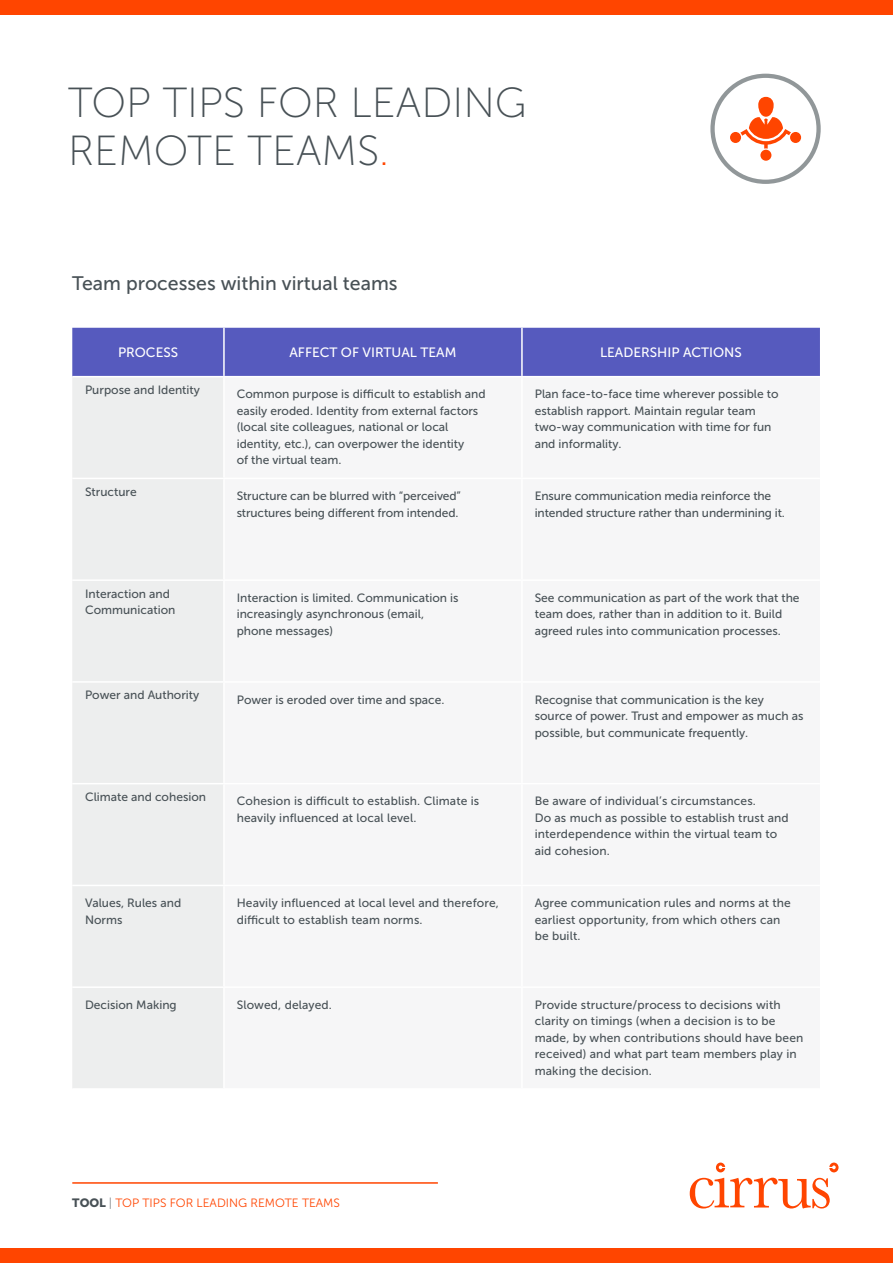
<style>
.page{position:relative;width:893px;height:1263px;background:#fff}
.page>*{position:absolute;margin:0;border:0;box-sizing:border-box;transform-origin:0 0}
.t1{font:42px/48px "Museo Sans 100";color:#485156}
.t2{font:19.5px "Museo Sans 500";color:#485156}
.t3{font:13.5px "Museo Sans 500";color:#fff}
.t4{font:12px/16.5px "Museo Sans 500";color:#485156}
.t5{font:12px "Museo Sans 300";color:#ff4500}
.s1{color:#ff4500}
.s2{font-family:"Museo Sans 900";color:#485156}
.s3{color:#7f8588}
</style>
<div class="page">
<hr style="left:72px;top:1182px;width:366px;height:2px;background:#ff4500">
<svg style="left:716px;top:1162px;width:9px;height:10px"></svg>
<svg style="left:829px;top:1162px;width:9px;height:10px"></svg>
<svg style="left:690px;top:1178px;width:140px;height:30px"></svg>
<div style="left:710px;top:74px;width:111px;height:110px;border:4px solid #919799;border-radius:50%"></div>
<div style="left:0;top:0;width:893px;height:15px;background:#ff4500"></div>
<div style="left:0;top:1248px;width:893px;height:15px;background:#ff4500"></div>
<div style="left:72px;top:328px;width:748px;height:48px;background:#565abe"></div>
<div style="left:72px;top:377px;width:151px;height:711px;background:#edeeee"></div>
<hr style="left:72px;top:478px;width:152px;height:1px;background:#fff">
<hr style="left:72px;top:579px;width:152px;height:2px;background:#fff">
<hr style="left:72px;top:681px;width:152px;height:2px;background:#fff">
<hr style="left:72px;top:783px;width:152px;height:1px;background:#fff">
<hr style="left:72px;top:885px;width:152px;height:1px;background:#fff">
<hr style="left:72px;top:986px;width:152px;height:2px;background:#fff">
<hr style="left:223px;top:328px;width:2px;height:48px;background:#fff">
<hr style="left:521px;top:328px;width:2px;height:48px;background:#fff">
<svg style="left:730px;top:97px;width:71px;height:64px"></svg>
<p class="t1" style="left:68px;top:79px;width:460px">TOP TIPS FOR LEADING<br>REMOTE TEAMS<span class="s1">.</span></p>
<p class="t2" style="left:72px;top:272px;width:327px">Team processes within virtual teams</p>
<p class="t3" style="left:118px;top:345px;width:62px">PROCESS</p>
<p class="t3" style="left:289px;top:345px;width:168px">AFFECT OF VIRTUAL TEAM</p>
<p class="t3" style="left:600px;top:345px;width:143px">LEADERSHIP ACTIONS</p>
<p class="t4" style="left:85px;top:382px;width:116px">Purpose and Identity</p>
<p class="t4" style="left:237px;top:386px;width:250px">Common purpose is difficult to establish and easily eroded. Identity from external factors (local site colleagues, national or local identity, etc.), can overpower the identity<br>of the virtual team.</p>
<p class="t4" style="left:535px;top:386px;width:245px">Plan face-to-face time wherever possible to establish rapport. Maintain regular team two-way communication with time for fun and informality.</p>
<p class="t4" style="left:85px;top:484px;width:53px">Structure</p>
<p class="t4" style="left:237px;top:488px;width:226px">Structure can be blurred with “perceived” structures being different from intended.</p>
<p class="t4" style="left:535px;top:488px;width:252px">Ensure communication media reinforce the intended structure rather than undermining it.</p>
<p class="t4" style="left:85px;top:585px;width:92px">Interaction and<br>Communication</p>
<p class="t4" style="left:237px;top:590px;width:223px">Interaction is limited. Communication is increasingly asynchronous (email, phone messages)</p>
<p class="t4" style="left:535px;top:590px;width:266px">See communication as part of the work that the team does, rather than in addition to it. Build agreed rules into communication processes.</p>
<p class="t4" style="left:85px;top:687px;width:116px">Power and Authority</p>
<p class="t4" style="left:237px;top:691px;width:209px">Power is eroded over time and space.</p>
<p class="t4" style="left:535px;top:691px;width:270px">Recognise that communication is the key source of power. Trust and empower as much as possible, but communicate frequently.</p>
<p class="t4" style="left:85px;top:789px;width:123px">Climate and cohesion</p>
<p class="t4" style="left:237px;top:793px;width:244px">Cohesion is difficult to establish. Climate is heavily influenced at local level.</p>
<p class="t4" style="left:535px;top:793px;width:256px">Be aware of individual’s circumstances.<br>Do as much as possible to establish trust and interdependence within the virtual team to aid cohesion.</p>
<p class="t4" style="left:85px;top:895px;width:98px">Values, Rules and<br>Norms</p>
<p class="t4" style="left:237px;top:895px;width:264px">Heavily influenced at local level and therefore, difficult to establish team norms.</p>
<p class="t4" style="left:535px;top:895px;width:258px">Agree communication rules and norms at the earliest opportunity, from which others can be built.</p>
<p class="t4" style="left:85px;top:996px;width:93px">Decision Making</p>
<p class="t4" style="left:237px;top:996px;width:97px">Slowed, delayed.</p>
<p class="t4" style="left:535px;top:996px;width:270px">Provide structure/process to decisions with clarity on timings (when a decision is to be made, by when contributions should have been received) and what part team members play in making the decision.</p>
<p class="t5" style="left:72px;top:1197px;width:269px"><span class="s2">TOOL</span> <span class="s3">|</span> TOP TIPS FOR LEADING REMOTE TEAMS</p>
</div>
